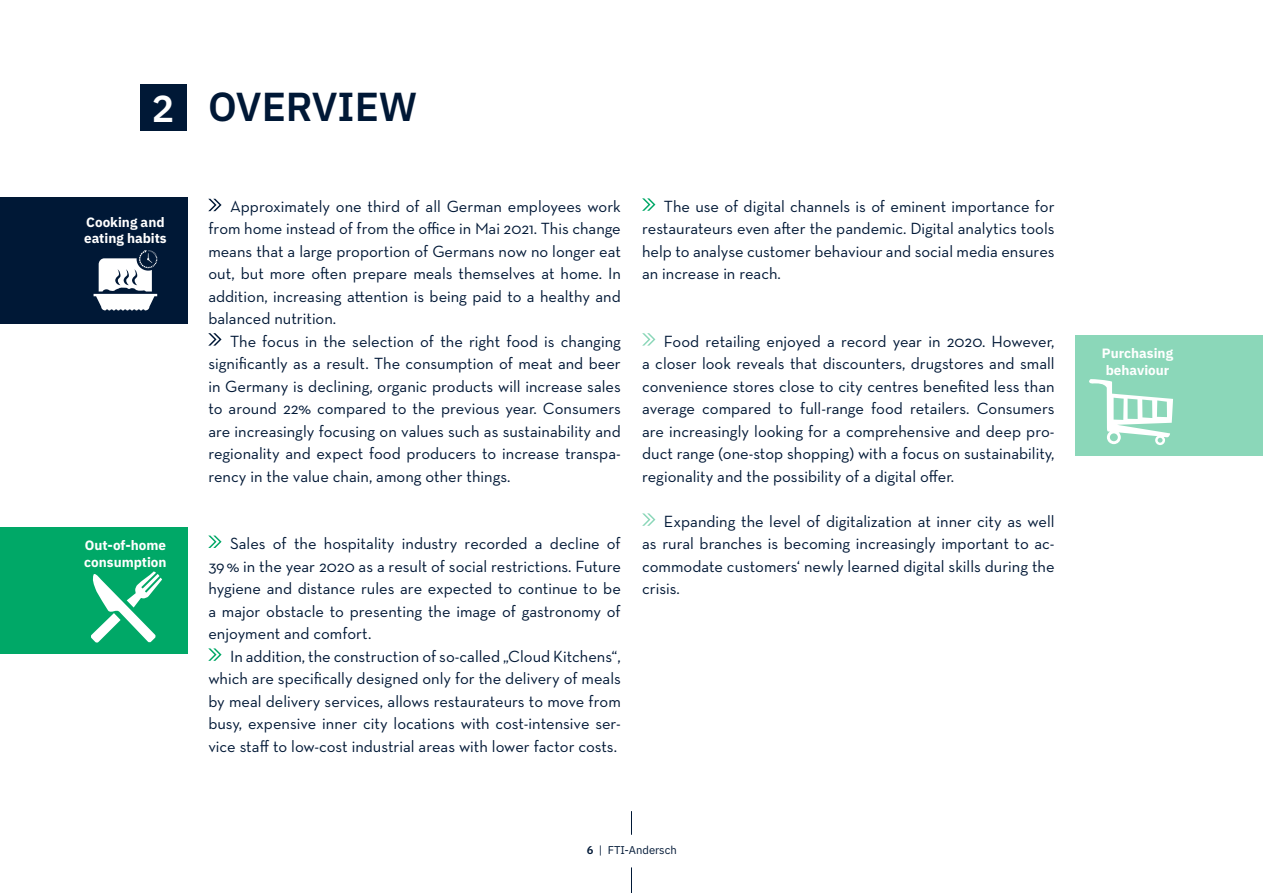
<style>
.page{position:relative;width:1263px;height:893px;background:#fff}
.page>*{position:absolute;margin:0;border:0;box-sizing:border-box;transform-origin:0 0}
.t1{font:600 40.5px "IBM Plex Sans";color:#001836}
.t2{font:600 37.5px "IBM Plex Sans";color:#fff}
.t3{font:16.5px/22.5px "Neutraface Text";color:#001836;text-align:justify}
.t4{font:700 13.5px/16.5px "IBM Plex Sans";color:#fff}
.t5{font:11.25px "IBM Plex Sans";color:#001836}
.s1{font-weight:600}
</style>
<div class="page">
<svg style="left:631px;top:867px;width:1px;height:26px"></svg>
<svg style="left:631px;top:811px;width:1px;height:24px"></svg>
<div style="left:0;top:197px;width:187px;height:127px;background:#001836"></div>
<div style="left:0;top:527px;width:187px;height:127px;background:#00a867"></div>
<div style="left:1076px;top:335px;width:187px;height:120px;background:#8bd7b9"></div>
<svg style="left:94px;top:250px;width:63px;height:60px"></svg>
<svg style="left:91px;top:571px;width:71px;height:72px"></svg>
<svg style="left:1089px;top:379px;width:84px;height:66px"></svg>
<svg style="left:208px;top:199px;width:14px;height:12px"></svg>
<svg style="left:208px;top:333px;width:14px;height:13px"></svg>
<svg style="left:208px;top:535px;width:14px;height:13px"></svg>
<svg style="left:642px;top:198px;width:13px;height:13px"></svg>
<svg style="left:642px;top:333px;width:13px;height:13px"></svg>
<svg style="left:642px;top:513px;width:13px;height:13px"></svg>
<svg style="left:208px;top:648px;width:14px;height:13px"></svg>
<div style="left:140px;top:84px;width:47px;height:47px;background:#001836"></div>
<h2 class="t2" style="left:152px;top:79px;width:24px">2</h2>
<p class="t4" style="left:84px;top:213px;width:84px">Cooking and eating habits</p>
<p class="t4" style="left:84px;top:536px;width:84px">Out-of-home consumption</p>
<h1 class="t1" style="left:208px;top:75px;width:211px">OVERVIEW</h1>
<p class="t3" style="left:208px;top:194px;width:414px;text-indent:22px">Approximately one third of all German employees work from home instead of from the office in Mai 2021. This change means that a large proportion of Germans now no longer eat out, but more often prepare meals themselves at home. In addition, increasing attention is being paid to a healthy and balanced nutrition.</p>
<p class="t3" style="left:208px;top:329px;width:414px;text-indent:22px">The focus in the selection of the right food is changing significantly as a result. The consumption of meat and beer in Germany is declining, organic products will increase sales to around 22% compared to the previous year. Consumers are increasingly focusing on values such as sustainability and regionality and expect food producers to increase transpa&shy;rency in the value chain, among other things.</p>
<p class="t3" style="left:208px;top:532px;width:414px;text-indent:22px">Sales of the hospitality industry recorded a decline of 39% in the year 2020 as a result of social restrictions. Future hygiene and distance rules are expected to continue to be a major obstacle to presenting the image of gastronomy of enjoyment and comfort.</p>
<p class="t3" style="left:208px;top:645px;width:414px;text-indent:22px">In addition, the construction of so-called „Cloud Kitchens“, which are specifically designed only for the delivery of meals by meal delivery services, allows restaurateurs to move from busy, expensive inner city locations with cost-intensive ser&shy;vice staff to low-cost industrial areas with lower factor costs.</p>
<p class="t3" style="left:642px;top:194px;width:414px;text-indent:22px">The use of digital channels is of eminent importance for restaurateurs even after the pandemic. Digital analytics tools help to analyse customer behaviour and social media ensures an increase in reach.</p>
<p class="t3" style="left:642px;top:329px;width:414px;text-indent:22px">Food retailing enjoyed a record year in 2020. However, a closer look reveals that discounters, drugstores and small convenience stores close to city centres benefited less than average compared to full-range food retailers. Consumers are increasingly looking for a comprehensive and deep pro&shy;duct range (one-stop shopping) with a focus on sustainability, regionality and the possibility of a digital offer.</p>
<p class="t3" style="left:642px;top:509px;width:414px;text-indent:22px">Expanding the level of digitalization at inner city as well as rural branches is becoming increasingly important to ac&shy;commodate customers‘ newly learned digital skills during the crisis.</p>
<p class="t5" style="left:587px;top:841px;width:91px"><span class="s1">6</span> | FTI-Andersch</p>
<p class="t4" style="left:1102px;top:344px;width:73px">Purchasing behaviour</p>
</div>
